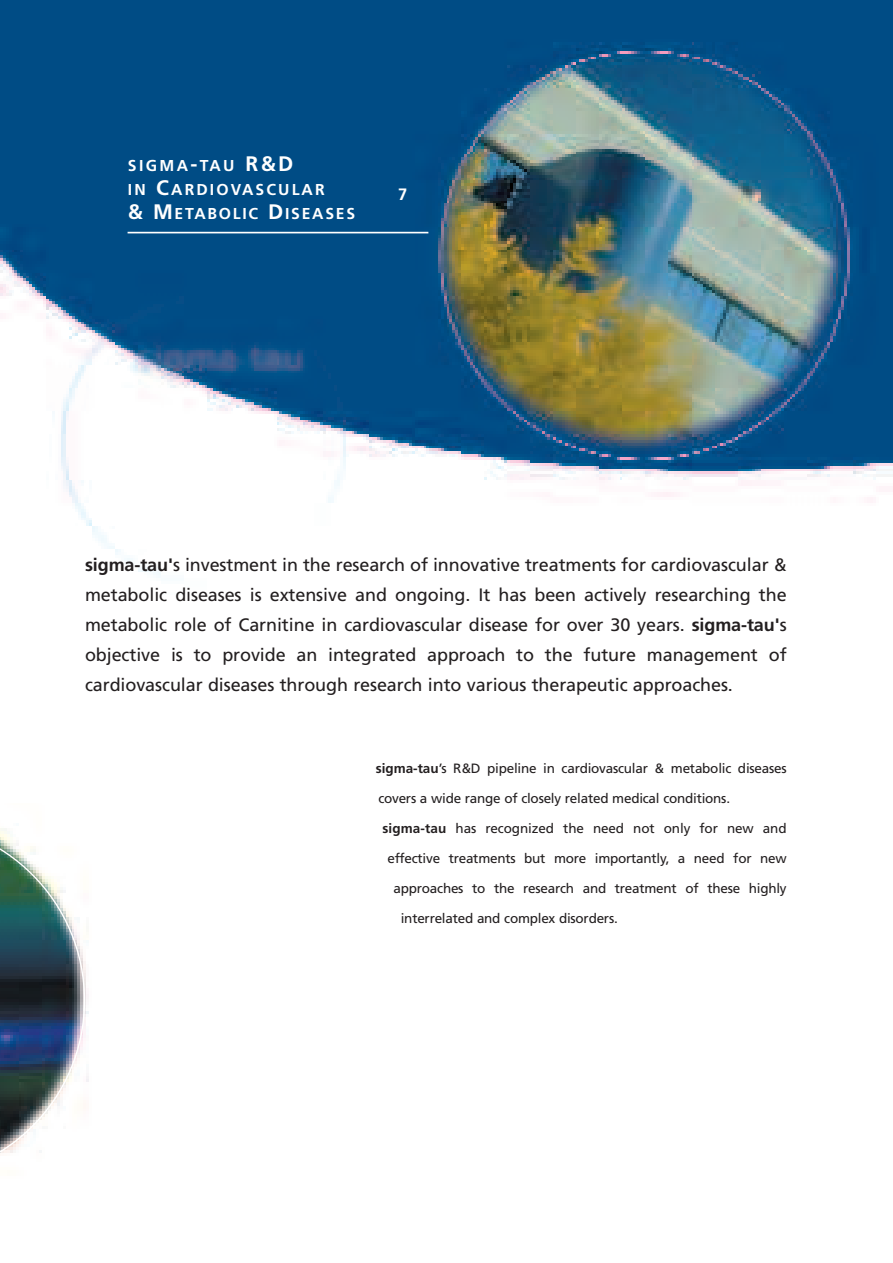
<style>
.page{position:relative;width:893px;height:1263px;background:#fff}
.page>*{position:absolute;margin:0;border:0;box-sizing:border-box;transform-origin:0 0}
.t1{font:18px/30px "Frutiger";letter-spacing:-.005em;color:#231f20;text-align:justify}
.t2{font:700 16.5px "Frutiger";color:#fff}
.t3{font:700 15.75px/24px "Frutiger";letter-spacing:.135em;color:#fff}
.t4{font:13.5px "Frutiger";letter-spacing:-.015em;color:#231f20}
.s1{font-size:21px}
.s2{font-weight:700}
</style>
<div class="page">
<img style="left:0;top:0;width:893px;height:578px">
<hr style="left:128px;top:232px;width:300px;height:1px;background:#fff">
<img style="left:0;top:828px;width:85px;height:325px">
<p class="t3" style="left:128px;top:155px;width:229px">SIGMA<span class="s1">-</span>TAU <span class="s1">R&amp;D<br></span>IN <span class="s1">C</span>ARDIOVASCULAR<br><span class="s1">&amp; M</span>ETABOLIC <span class="s1">D</span>ISEASES</p>
<p class="t2" style="left:398px;top:188px;width:11px">7</p>
<p class="t1" style="left:85px;top:551px;width:703px"><span class="s2">sigma-tau'</span>s investment in the research of innovative treatments for cardiovascular &amp; metabolic diseases is extensive and ongoing. It has been actively researching the metabolic role of Carnitine in cardiovascular disease for over 30 years. <span class="s2">sigma-tau'</span>s objective is to provide an integrated approach to the future management of cardiovascular diseases through research into various therapeutic approaches.</p>
<p class="t4" style="left:376px;top:763px;width:412px"><span class="s2">sigma-tau</span>’s R&amp;D pipeline in cardiovascular &amp; metabolic diseases</p>
<p class="t4" style="left:378px;top:793px;width:353px">covers a wide range of closely related medical conditions.</p>
<p class="t4" style="left:382px;top:823px;width:406px"><span class="s2">sigma-tau</span> has recognized the need not only for new and</p>
<p class="t4" style="left:387px;top:853px;width:401px">effective treatments but more importantly, a need for new</p>
<p class="t4" style="left:394px;top:883px;width:395px">approaches to the research and treatment of these highly</p>
<p class="t4" style="left:401px;top:913px;width:218px">interrelated and complex disorders.</p>
</div>
